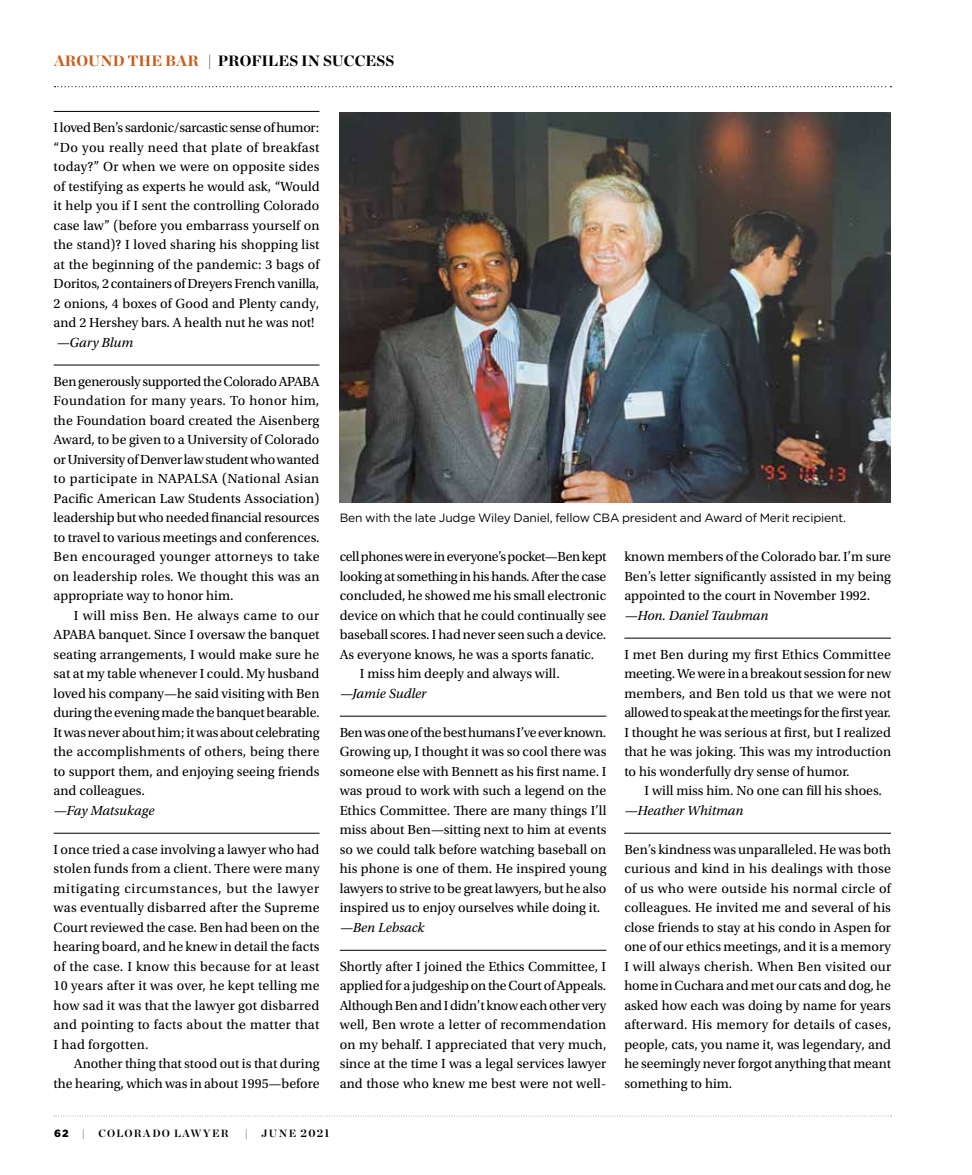
<style>
.page{position:relative;width:972px;height:1175px;background:#fff}
.page>*{position:absolute;margin:0;border:0;box-sizing:border-box;transform-origin:0 0}
.t1{font:900 15px "Chronicle Display";color:#000}
.t2{font:13.8px/19.5px "Utopia Std";color:#000;text-align:justify}
.t3{font:italic 13.8px "Utopia Std";color:#000}
.t4{font:13.8px "Utopia Std";letter-spacing:-.02em;color:#000}
.t5{font:13.8px "Utopia Std";letter-spacing:-.025em;color:#000}
.t6{font:12px "Gotham";letter-spacing:-.01em;color:#000}
.t7{font:700 10.5px "Chronicle Display";letter-spacing:.12em;color:#000}
.t8{font:700 10.5px "Chronicle Display";letter-spacing:.14em;color:#000}
.t9{font:900 10.5px "Gotham";color:#000}
.s1{color:#c85c1a}
.s2{font-size:11.25px}
</style>
<div class="page">
<svg style="left:54px;top:1115px;width:838px;height:1px"></svg>
<svg style="left:55px;top:86px;width:836px;height:1px"></svg>
<hr style="left:54px;top:111px;width:266px;height:1px;background:#000">
<hr style="left:54px;top:364px;width:266px;height:1px;background:#000">
<hr style="left:54px;top:832px;width:266px;height:1px;background:#000">
<img style="left:340px;top:112px;width:551px;height:390px">
<hr style="left:340px;top:716px;width:266px;height:1px;background:#000">
<hr style="left:340px;top:950px;width:266px;height:1px;background:#000">
<hr style="left:624px;top:638px;width:267px;height:1px;background:#000">
<hr style="left:624px;top:832px;width:267px;height:1px;background:#000">
<p class="t1" style="left:54px;top:48px;width:342px"><span class="s1">AROUND THE BAR</span> | PROFILES IN SUCCESS</p>
<p class="t2" style="left:54px;top:118px;width:268px">I loved Ben’s sardonic/sarcastic sense of humor: “Do you really need that plate of breakfast today?” Or when we were on opposite sides of testifying as experts he would ask, “Would it help you if I sent the controlling Colorado case law” (before you embarrass yourself on the stand)? I loved sharing his shopping list at the beginning of the pandemic: 3 bags of Doritos, 2 containers of Dreyers French vanilla, 2 onions, 4 boxes of Good and Plenty candy, and 2 Hershey bars. A health nut he was not!</p>
<p class="t3" style="left:57px;top:334px;width:78px">—Gary Blum</p>
<p class="t2" style="left:54px;top:371px;width:267px">Ben generously supported the Colorado APABA Foundation for many years. To honor him, the Foundation board created the Aisenberg Award, to be given to a University of Colorado or University of Denver law student who wanted to participate in NAPALSA (National Asian Pacific American Law Students Association) leadership but who needed financial resources to travel to various meetings and conferences.<br>Ben encouraged younger attorneys to take on leadership roles. We thought this was an appropriate way to honor him.</p>
<p class="t2" style="left:54px;top:605px;width:267px;text-indent:20px">I will miss Ben. He always came to our APABA banquet. Since I oversaw the banquet seating arrangements, I would make sure he sat at my table whenever I could. My husband loved his company—he said visiting with Ben during the evening made the banquet bearable.<br>It was never about him; it was about celebrating the accomplishments of others, being there to support them, and enjoying seeing friends and colleagues.</p>
<p class="t3" style="left:54px;top:802px;width:102px">—Fay Matsukage</p>
<p class="t2" style="left:54px;top:839px;width:267px">I once tried a case involving a lawyer who had stolen funds from a client. There were many mitigating circumstances, but the lawyer was eventually disbarred after the Supreme Court reviewed the case. Ben had been on the hearing board, and he knew in detail the facts of the case. I know this because for at least 10 years after it was over, he kept telling me how sad it was that the lawyer got disbarred and pointing to facts about the matter that I had forgotten.</p>
<p class="t2" style="left:54px;top:1054px;width:267px;text-align:right">Another thing that stood out is that during the hearing, which was in about 1995—before</p>
<p class="t6" style="left:340px;top:510px;width:508px">Ben with the late Judge Wiley Daniel, fellow CBA president and Award of Merit recipient.</p>
<p class="t5" style="left:340px;top:549px;width:268px">cell phones were in everyone’s pocket—Ben kept</p>
<p class="t4" style="left:340px;top:569px;width:268px">looking at something in his hands. After the case</p>
<p class="t2" style="left:340px;top:586px;width:268px">concluded, he showed me his small electronic</p>
<p class="t2" style="left:340px;top:606px;width:268px">device on which that he could continually see</p>
<p class="t2" style="left:340px;top:625px;width:268px">baseball scores. I had never seen such a device.</p>
<p class="t2" style="left:340px;top:644px;width:256px">As everyone knows, he was a sports fanatic.</p>
<p class="t2" style="left:360px;top:664px;width:201px">I miss him deeply and always will.</p>
<p class="t3" style="left:340px;top:685px;width:88px">—Jamie Sudler</p>
<p class="t2" style="left:340px;top:722px;width:268px">Ben was one of the best humans I’ve ever known.<br>Growing up, I thought it was so cool there was someone else with Bennett as his first name. I was proud to work with such a legend on the Ethics Committee. There are many things I’ll miss about Ben—sitting next to him at events so we could talk before watching baseball on his phone is one of them. He inspired young lawyers to strive to be great lawyers, but he also inspired us to enjoy ourselves while doing it.</p>
<p class="t3" style="left:340px;top:919px;width:86px">—Ben Lebsack</p>
<p class="t2" style="left:340px;top:956px;width:268px">Shortly after I joined the Ethics Committee, I applied for a judgeship on the Court of Appeals.<br>Although Ben and I didn’t know each other very well, Ben wrote a letter of recommendation on my behalf. I appreciated that very much, since at the time I was a legal services lawyer and those who knew me best were not well-</p>
<p class="t2" style="left:624px;top:547px;width:268px">known members of the Colorado bar. I’m sure Ben’s letter significantly assisted in my being appointed to the court in November 1992.</p>
<p class="t3" style="left:624px;top:607px;width:146px">—Hon. Daniel Taubman</p>
<p class="t2" style="left:624px;top:645px;width:268px">I met Ben during my first Ethics Committee meeting. We were in a breakout session for new members, and Ben told us that we were not allowed to speak at the meetings for the first year.<br>I thought he was serious at first, but I realized that he was joking. This was my introduction to his wonderfully dry sense of humor.</p>
<p class="t2" style="left:645px;top:781px;width:239px">I will miss him. No one can fill his shoes.</p>
<p class="t3" style="left:624px;top:802px;width:121px">—Heather Whitman</p>
<p class="t2" style="left:624px;top:839px;width:268px">Ben’s kindness was unparalleled. He was both curious and kind in his dealings with those of us who were outside his normal circle of colleagues. He invited me and several of his close friends to stay at his condo in Aspen for one of our ethics meetings, and it is a memory I will always cherish. When Ben visited our home in Cuchara and met our cats and dog, he asked how each was doing by name for years afterward. His memory for details of cases, people, cats, you name it, was legendary, and he seemingly never forgot anything that meant something to him.</p>
<p class="t9" style="left:54px;top:1126px;width:16px">62</p>
<p class="t8" style="left:82px;top:1125px;width:5px">|</p>
<p class="t7" style="left:98px;top:1125px;width:132px">COLORADO LAWYER</p>
<p class="t8" style="left:245px;top:1125px;width:5px">|</p>
<p class="t8" style="left:261px;top:1125px;width:69px">JUNE <span class="s2">2021</span></p>
</div>
